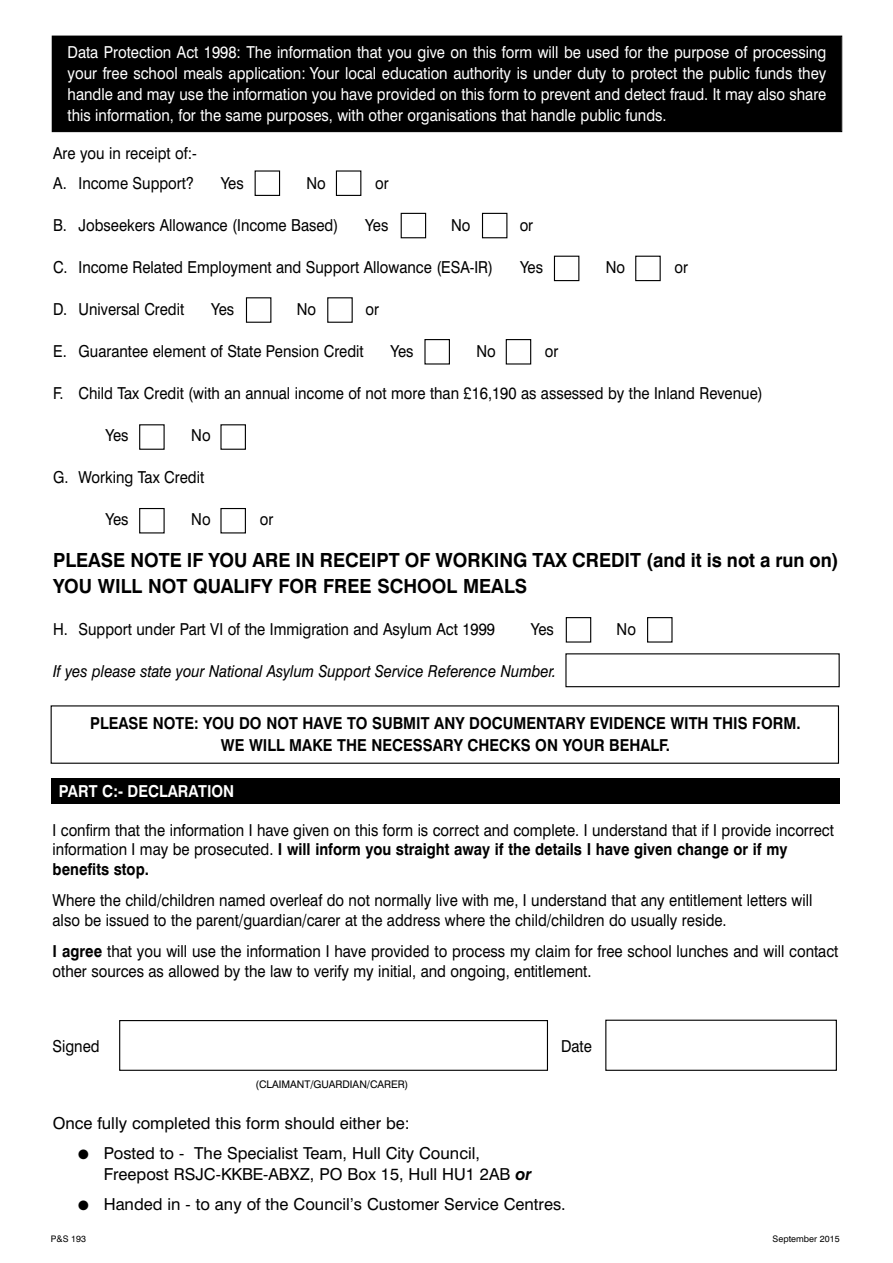
<style>
.page{position:relative;width:893px;height:1263px;background:#fff}
.page>*{position:absolute;margin:0;border:0;box-sizing:border-box;transform-origin:0 0}
.t1{font:700 19.5px/25.5px "Swiss 721 BT";color:#000;scale:.95 1}
.t2{font:16.5px/19.5px "Swiss 721 BT";color:#000;scale:.9 1}
.t3{font:16.5px/21px "Swiss 721 BT";color:#fff;text-align:justify;scale:.9 1}
.t4{font:16.5px/21px "Swiss 721 BT";color:#000}
.t5{font:700 16.5px/22.5px "Swiss 721 BT";color:#000;text-align:center;scale:.9 1}
.t6{font:italic 16.5px "Swiss 721 BT";color:#000;scale:.9 1}
.t7{font:700 16.5px "Swiss 721 BT";color:#fff;scale:.9 1}
.t8{font:10.5px "Swiss 721 BT";color:#000}
.t9{font:9px "Swiss 721 BT";color:#000}
.s1{font-weight:700}
.s2{font-weight:700;font-style:italic}
</style>
<div class="page">
<div style="left:51px;top:778px;width:789px;height:26px;background:#000"></div>
<div style="left:255px;top:170px;width:25px;height:26px;border:1px solid #000"></div>
<div style="left:336px;top:170px;width:25px;height:26px;border:1px solid #000"></div>
<div style="left:401px;top:213px;width:25px;height:25px;border:1px solid #000"></div>
<div style="left:482px;top:213px;width:25px;height:25px;border:1px solid #000"></div>
<div style="left:139px;top:424px;width:26px;height:26px;border:1px solid #000"></div>
<div style="left:220px;top:424px;width:26px;height:26px;border:1px solid #000"></div>
<div style="left:139px;top:508px;width:26px;height:25px;border:1px solid #000"></div>
<div style="left:220px;top:508px;width:26px;height:25px;border:1px solid #000"></div>
<div style="left:566px;top:617px;width:25px;height:26px;border:1px solid #000"></div>
<div style="left:647px;top:617px;width:26px;height:26px;border:1px solid #000"></div>
<div style="left:424px;top:339px;width:26px;height:26px;border:1px solid #000"></div>
<div style="left:506px;top:339px;width:25px;height:26px;border:1px solid #000"></div>
<div style="left:246px;top:297px;width:25px;height:26px;border:1px solid #000"></div>
<div style="left:327px;top:297px;width:26px;height:26px;border:1px solid #000"></div>
<div style="left:554px;top:256px;width:25px;height:25px;border:1px solid #000"></div>
<div style="left:635px;top:256px;width:26px;height:25px;border:1px solid #000"></div>
<div style="left:119px;top:1020px;width:429px;height:51px;border:1px solid #000"></div>
<div style="left:605px;top:1020px;width:232px;height:51px;border:1px solid #000"></div>
<div style="left:565px;top:653px;width:275px;height:34px;border:1px solid #000"></div>
<div style="left:53px;top:37px;width:788px;height:94px;background:#000"></div>
<div style="left:52px;top:36px;width:790px;height:96px;border:1px solid #000"></div>
<div style="left:51px;top:705px;width:788px;height:59px;border:1px solid #000"></div>
<p class="t3" style="left:68px;top:41px;width:845px">Data Protection Act 1998: The information that you give on this form will be used for the purpose of processing your free school meals application: Your local education authority is under duty to protect the public funds they handle and may use the information you have provided on this form to prevent and detect fraud. It may also share this information, for the same purposes, with other organisations that handle public funds.</p>
<p class="t2" style="left:53px;top:138px;width:161px;line-height:30px">Are you in receipt of:-<br>A. Income Support?</p>
<p class="t2" style="left:221px;top:174px;width:27px">Yes</p>
<p class="t2" style="left:306px;top:174px;width:23px">No</p>
<p class="t2" style="left:375px;top:174px;width:17px">or</p>
<p class="t2" style="left:53px;top:216px;width:319px">B. Jobseekers Allowance (Income Based)</p>
<p class="t2" style="left:365px;top:216px;width:27px">Yes</p>
<p class="t2" style="left:451px;top:216px;width:23px">No</p>
<p class="t2" style="left:520px;top:216px;width:17px">or</p>
<p class="t2" style="left:53px;top:258px;width:490px">C. Income Related Employment and Support Allowance (ESA-IR)</p>
<p class="t2" style="left:520px;top:258px;width:27px">Yes</p>
<p class="t2" style="left:606px;top:258px;width:23px">No</p>
<p class="t2" style="left:674px;top:258px;width:17px">or</p>
<p class="t2" style="left:53px;top:300px;width:147px">D. Universal Credit</p>
<p class="t2" style="left:211px;top:300px;width:27px">Yes</p>
<p class="t2" style="left:297px;top:300px;width:23px">No</p>
<p class="t2" style="left:365px;top:300px;width:17px">or</p>
<p class="t2" style="left:53px;top:342px;width:347px">E. Guarantee element of State Pension Credit</p>
<p class="t2" style="left:391px;top:342px;width:27px">Yes</p>
<p class="t2" style="left:476px;top:342px;width:23px">No</p>
<p class="t2" style="left:545px;top:342px;width:17px">or</p>
<p class="t2" style="left:53px;top:384px;width:790px">F. Child Tax Credit (with an annual income of not more than £16,190 as assessed by the Inland Revenue)</p>
<p class="t2" style="left:105px;top:426px;width:27px">Yes</p>
<p class="t2" style="left:191px;top:426px;width:23px">No</p>
<p class="t2" style="left:53px;top:468px;width:169px">G. Working Tax Credit</p>
<p class="t2" style="left:105px;top:510px;width:27px">Yes</p>
<p class="t2" style="left:191px;top:510px;width:23px">No</p>
<p class="t2" style="left:260px;top:510px;width:17px">or</p>
<p class="t1" style="left:53px;top:547px;width:829px">PLEASE NOTE IF YOU ARE IN RECEIPT OF WORKING TAX CREDIT (and it is not a run on)<br>YOU WILL NOT QUALIFY FOR FREE SCHOOL MEALS</p>
<p class="t2" style="left:53px;top:619px;width:493px">H. Support under Part VI of the Immigration and Asylum Act 1999</p>
<p class="t2" style="left:531px;top:619px;width:27px">Yes</p>
<p class="t2" style="left:617px;top:619px;width:23px">No</p>
<p class="t6" style="left:53px;top:661px;width:560px">If yes please state your National Asylum Support Service Reference Number.</p>
<p class="t5" style="left:90px;top:712px;width:791px">PLEASE NOTE: YOU DO NOT HAVE TO SUBMIT ANY DOCUMENTARY EVIDENCE WITH THIS FORM.<br>WE WILL MAKE THE NECESSARY CHECKS ON YOUR BEHALF.</p>
<p class="t7" style="left:59px;top:781px;width:196px">PART C:- DECLARATION</p>
<p class="t2" style="left:53px;top:820px;width:870px">I confirm that the information I have given on this form is correct and complete. I understand that if I provide incorrect information I may be prosecuted. <span class="s1">I will inform you straight away if the details I have given change or if my benefits stop.</span></p>
<p class="t2" style="left:53px;top:890px;width:846px">Where the child/children named overleaf do not normally live with me, I understand that any entitlement letters will also be issued to the parent/guardian/carer at the address where the child/children do usually reside.</p>
<p class="t2" style="left:53px;top:941px;width:874px"><span class="s1">I agree</span> that you will use the information I have provided to process my claim for free school lunches and will contact other sources as allowed by the law to verify my initial, and ongoing, entitlement.</p>
<p class="t2" style="left:53px;top:1036px;width:54px">Signed</p>
<p class="t2" style="left:561px;top:1036px;width:36px">Date</p>
<p class="t8" style="left:255px;top:1078px;width:154px">(CLAIMANT/GUARDIAN/CARER)</p>
<p class="t4" style="left:53px;top:1112px;width:359px">Once fully completed this form should either be:</p>
<p class="t4" style="left:104px;top:1142px;width:430px;text-indent:-26px">● Posted to - The Specialist Team, Hull City Council,<br>Freepost RSJC-KKBE-ABXZ, PO Box 15, Hull HU1 2AB <span class="s2">or</span></p>
<p class="t4" style="left:78px;top:1193px;width:489px">● Handed in - to any of the Council’s Customer Service Centres.</p>
<p class="t9" style="left:51px;top:1233px;width:37px">P&amp;S 193</p>
<p class="t9" style="left:773px;top:1233px;width:68px">September 2015</p>
</div>
